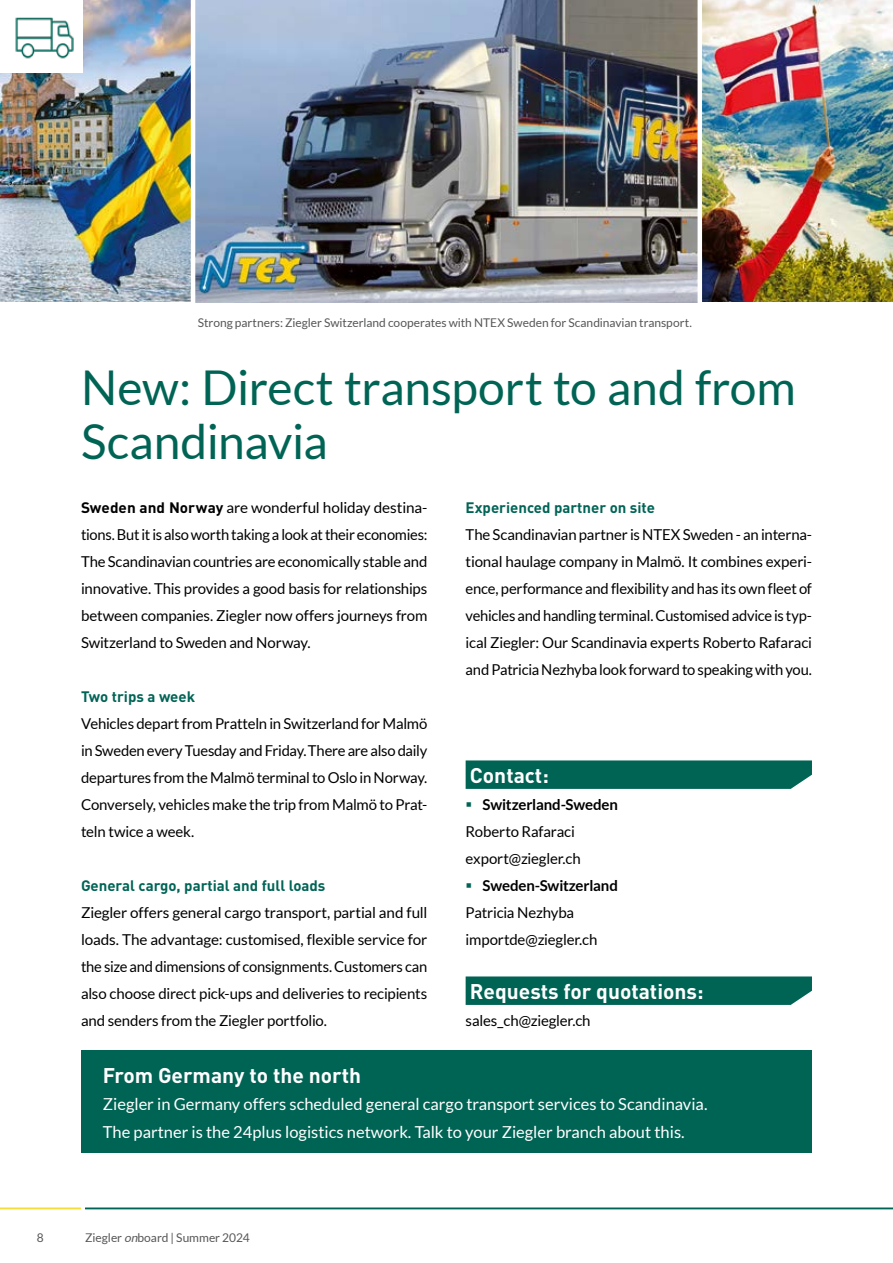
<style>
.page{position:relative;width:893px;height:1263px;background:#fff}
.page>*{position:absolute;margin:0;border:0;box-sizing:border-box;transform-origin:0 0}
.Superhead_32_pt{font:48px/54px "Lato";letter-spacing:-.005em;color:#006455}
.Kontakt_Head{font:700 21px "DIN Pro";color:#fff}
.Kasten_Head{font:700 21px "DIN Pro";color:#fff}
.Kasten_Lauf{font:16.5px "Lato";color:#fff}
.Lauf{font:15px/27px "Lato";letter-spacing:-.015em;color:#000;text-align:justify}
.Zwischenhead{font:700 15px "DIN Pro";color:#006455}
.Kontaktdaten{font:15px "Lato";letter-spacing:-.01em;color:#000}
.t1{font:700 15px "Lato";letter-spacing:-.01em;color:#000}
.BU{font:12px "Lato";color:#555756}
.s1{font-family:"DIN Pro";font-weight:700}
.s2{color:#006455}
.s3{font-style:italic}
</style>
<div class="page">
<svg style="left:466px;top:760px;width:346px;height:29px;background:#08695a"></svg>
<svg style="left:466px;top:976px;width:346px;height:29px;background:#08695a"></svg>
<div style="left:81px;top:1050px;width:731px;height:102px;background:#006455"></div>
<img style="left:0;top:0;width:191px;height:302px">
<img style="left:702px;top:0;width:191px;height:302px">
<img style="left:195px;top:0;width:503px;height:302px">
<div style="left:0;top:0;width:83px;height:73px;background:#fff"></div>
<img style="left:15px;top:17px;width:59px;height:42px">
<hr style="left:85px;top:1208px;width:808px;height:1px;background:#006455">
<hr style="left:0;top:1208px;width:81px;height:1px;background:#f5de3c">
<p class="BU" style="left:198px;top:316px;width:495px">Strong partners: Ziegler Switzerland cooperates with NTEX Sweden for Scandinavian transport.</p>
<p class="Superhead_32_pt" style="left:81px;top:360px;width:716px">New: Direct transport to and from<br>Scandinavia</p>
<p class="Lauf" style="left:81px;top:494px;width:348px"><span class="s1">Sweden and Norway</span> are wonderful holiday destina&shy;tions. But it is also worth taking a look at their economies:<br>The Scandinavian countries are economically stable and innovative. This provides a good basis for relationships between companies. Ziegler now offers journeys from Switzerland to Sweden and Norway.</p>
<p class="Zwischenhead" style="left:81px;top:686px;width:116px">Two trips a week</p>
<p class="Lauf" style="left:81px;top:710px;width:348px">Vehicles depart from Pratteln in Switzerland for Malmö in Sweden every Tuesday and Friday.There are also daily departures from the Malmö terminal to Oslo in Norway.<br>Conversely, vehicles make the trip from Malmö to Prat&shy;teln twice a week.</p>
<p class="Zwischenhead" style="left:81px;top:875px;width:246px">General cargo, partial and full loads</p>
<p class="Lauf" style="left:81px;top:899px;width:348px">Ziegler offers general cargo transport, partial and full loads. The advantage: customised, flexible service for the size and dimensions of consignments. Customers can also choose direct pick-ups and deliveries to recipients and senders from the Ziegler portfolio.</p>
<p class="Zwischenhead" style="left:466px;top:497px;width:191px">Experienced partner on site</p>
<p class="Lauf" style="left:466px;top:521px;width:348px">The Scandinavian partner is NTEX Sweden - an interna&shy;tional haulage company in Malmö. It combines experi&shy;ence, performance and flexibility and has its own fleet of vehicles and handling terminal. Customised advice is typ&shy;ical Ziegler: Our Scandinavia experts Roberto Rafaraci and Patricia Nezhyba look forward to speaking with you.</p>
<p class="Kontakt_Head" style="left:470px;top:761px;width:80px">Contact:</p>
<p class="t1" style="left:466px;top:796px;width:154px"><span class="s2">▪</span> Switzerland-Sweden</p>
<p class="Kontaktdaten" style="left:466px;top:823px;width:111px">Roberto Rafaraci</p>
<p class="Kontaktdaten" style="left:466px;top:850px;width:117px">export@ziegler.ch</p>
<p class="t1" style="left:466px;top:877px;width:154px"><span class="s2">▪</span> Sweden-Switzerland</p>
<p class="Kontaktdaten" style="left:466px;top:904px;width:110px">Patricia Nezhyba</p>
<p class="Kontaktdaten" style="left:466px;top:931px;width:133px">importde@ziegler.ch</p>
<p class="Kontakt_Head" style="left:470px;top:977px;width:235px">Requests for quotations:</p>
<p class="Lauf" style="left:466px;top:1007px;width:127px">sales_ch@ziegler.ch</p>
<p class="Kasten_Head" style="left:103px;top:1061px;width:260px">From Germany to the north</p>
<p class="Kasten_Lauf" style="left:103px;top:1095px;width:606px">Ziegler in Germany offers scheduled general cargo transport services to Scandinavia.</p>
<p class="Kasten_Lauf" style="left:103px;top:1123px;width:583px">The partner is the 24plus logistics network. Talk to your Ziegler branch about this.</p>
<p class="BU" style="left:37px;top:1231px;width:8px">8</p>
<p class="BU" style="left:85px;top:1231px;width:166px">Ziegler <span class="s3">on</span>board | Summer 2024</p>
</div>
